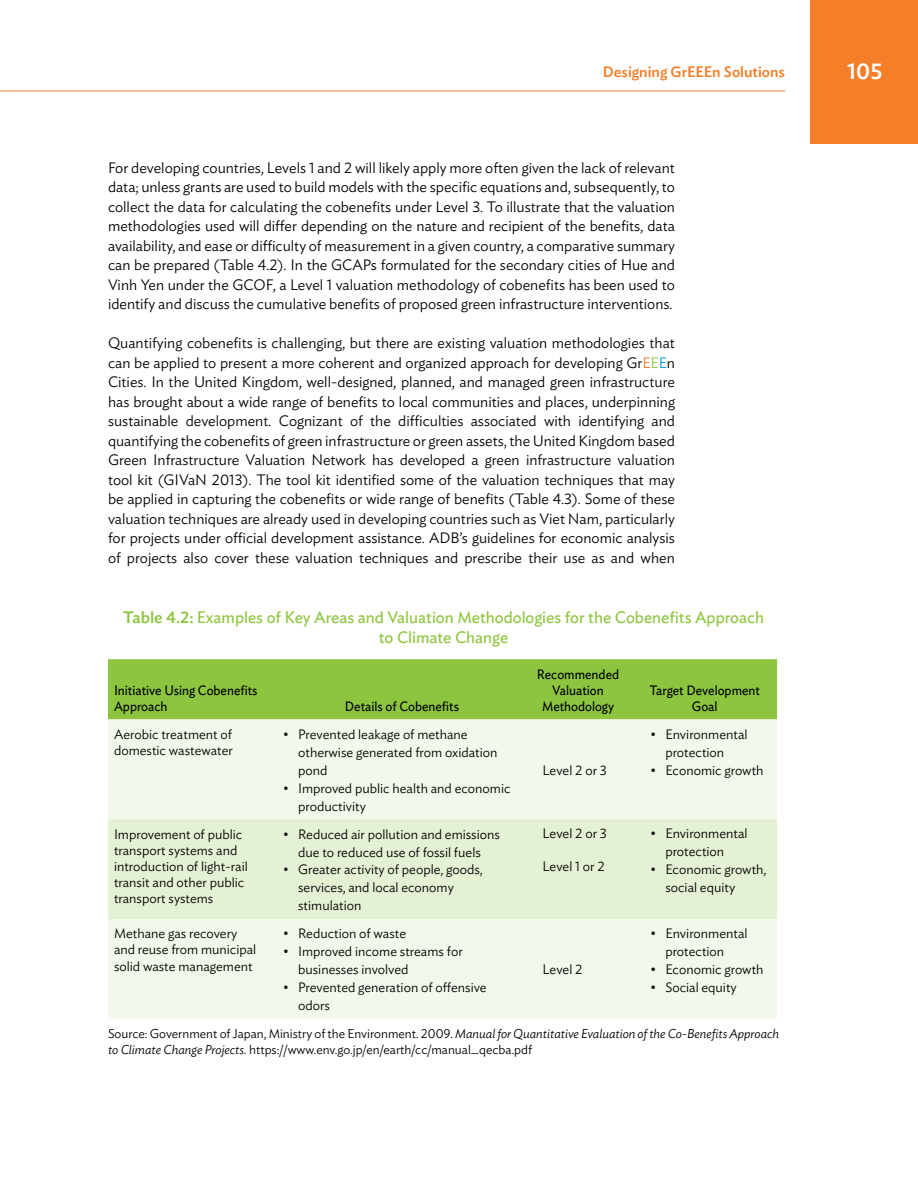
<style>
.page{position:relative;width:918px;height:1188px;background:#fff}
.page>*{position:absolute;margin:0;border:0;box-sizing:border-box;transform-origin:0 0}
.t1{font:500 22.5px "Ideal Sans";color:#fff}
.t2{font:16.5px/19.5px "Ideal Sans";color:#8dc63e;text-align:center}
.t3{font:300 15px/19.5px "Ideal Sans";color:#000;text-align:justify}
.t4{font:500 15px "Ideal Sans";color:#f57e28}
.t5{font:300 13.5px/18px "Ideal Sans";color:#000}
.t6{font:13.5px/16.2px "Ideal Sans";color:#000;text-align:center;scale:.95 1}
.t7{font:300 12.75px/15.3px "Ideal Sans";color:#000}
.s1{color:#f57e28}
.s2{color:#8dc63e}
.s3{color:#0099d8}
.s4{font-weight:500}
.s5{font-style:italic}
</style>
<div class="page">
<div style="left:810px;top:0;width:108px;height:144px;background:#f57e28"></div>
<hr style="left:0;top:91px;width:785px;height:1px;background:#f57e28">
<div style="left:108px;top:659px;width:669px;height:60px;background:#8dc63e"></div>
<div style="left:108px;top:719px;width:669px;height:300px;background:#f3f8ec"></div>
<div style="left:108px;top:819px;width:669px;height:100px;background:#e5f1d4"></div>
<p class="t4" style="left:603px;top:61px;width:184px">Designing GrEEEn Solutions</p>
<h1 class="t1" style="left:847px;top:54px;width:37px">105</h1>
<p class="t3" style="left:108px;top:157px;width:569px">For developing countries, Levels 1 and 2 will likely apply more often given the lack of relevant data; unless grants are used to build models with the specific equations and, subsequently, to collect the data for calculating the cobenefits under Level 3. To illustrate that the valuation methodologies used will differ depending on the nature and recipient of the benefits, data availability, and ease or difficulty of measurement in a given country, a comparative summary can be prepared (Table 4.2). In the GCAPs formulated for the secondary cities of Hue and Vinh Yen under the GCOF, a Level 1 valuation methodology of cobenefits has been used to identify and discuss the cumulative benefits of proposed green infrastructure interventions.</p>
<p class="t3" style="left:108px;top:332px;width:569px">Quantifying cobenefits is challenging, but there are existing valuation methodologies that can be applied to present a more coherent and organized approach for developing Gr<span class="s1">E</span><span class="s2">E</span><span class="s3">E</span>n Cities. In the United Kingdom, well-designed, planned, and managed green infrastructure has brought about a wide range of benefits to local communities and places, underpinning sustainable development. Cognizant of the difficulties associated with identifying and quantifying the cobenefits of green infrastructure or green assets, the United Kingdom based Green Infrastructure Valuation Network has developed a green infrastructure valuation tool kit (GIVaN 2013). The tool kit identified some of the valuation techniques that may be applied in capturing the cobenefits or wide range of benefits (Table 4.3). Some of these valuation techniques are already used in developing countries such as Viet Nam, particularly for projects under official development assistance. ADB’s guidelines for economic analysis of projects also cover these valuation techniques and prescribe their use as and when</p>
<p class="t2" style="left:123px;top:606px;width:642px"><span class="s4">Table 4.2:</span> Examples of Key Areas and Valuation Methodologies for the Cobenefits Approach to Climate Change</p>
<p class="t6" style="left:114px;top:681px;width:153px;text-align:left">Initiative Using Cobenefits<br>Approach</p>
<p class="t6" style="left:537px;top:665px;width:88px">Recommended<br>Valuation<br>Methodology</p>
<p class="t6" style="left:649px;top:681px;width:118px">Target Development<br>Goal</p>
<p class="t6" style="left:345px;top:697px;width:122px">Details of Cobenefits</p>
<p class="t5" style="left:114px;top:725px;width:120px;line-height:16.2px">Aerobic treatment of domestic wastewater</p>
<p class="t5" style="left:298px;top:724px;width:201px;text-indent:-15px">• Prevented leakage of methane otherwise generated from oxidation pond</p>
<p class="t5" style="left:298px;top:778px;width:214px;text-indent:-15px">• Improved public health and economic productivity</p>
<p class="t5" style="left:114px;top:825px;width:135px;line-height:16.2px">Improvement of public transport systems and introduction of light-rail transit and other public transport systems</p>
<p class="t5" style="left:283px;top:824px;width:218px;text-align:center">• Reduced air pollution and emissions due to reduced use of fossil fuels</p>
<p class="t5" style="left:298px;top:860px;width:186px;text-indent:-15px">• Greater activity of people, goods, services, and local economy stimulation</p>
<p class="t5" style="left:543px;top:760px;width:66px">Level 2 or 3</p>
<p class="t5" style="left:543px;top:824px;width:66px">Level 2 or 3</p>
<p class="t5" style="left:543px;top:856px;width:64px">Level 1 or 2</p>
<p class="t5" style="left:665px;top:724px;width:84px;text-indent:-15px">• Environmental protection</p>
<p class="t5" style="left:650px;top:760px;width:115px">• Economic growth</p>
<p class="t5" style="left:665px;top:824px;width:84px;text-indent:-15px">• Environmental protection</p>
<p class="t5" style="left:665px;top:860px;width:103px;text-indent:-15px">• Economic growth, social equity</p>
<p class="t5" style="left:114px;top:924px;width:144px;line-height:16.2px">Methane gas recovery and reuse from municipal solid waste management</p>
<p class="t5" style="left:283px;top:923px;width:124px">• Reduction of waste</p>
<p class="t5" style="left:665px;top:923px;width:84px;text-indent:-15px">• Environmental protection</p>
<p class="t5" style="left:650px;top:959px;width:115px">• Economic growth</p>
<p class="t5" style="left:650px;top:977px;width:88px">• Social equity</p>
<p class="t7" style="left:108px;top:1025px;width:673px">Source: Government of Japan, Ministry of the Environment. 2009. <span class="s5">Manual for Quantitative Evaluation of the Co-Benefits Approach to Climate Change Projects.</span> https://www.env.go.jp/en/earth/cc/manual_qecba.pdf</p>
<p class="t5" style="left:298px;top:941px;width:166px;text-indent:-15px">• Improved income streams for businesses involved</p>
<p class="t5" style="left:298px;top:977px;width:190px;text-indent:-15px">• Prevented generation of offensive odors</p>
<p class="t5" style="left:543px;top:959px;width:42px">Level 2</p>
</div>
